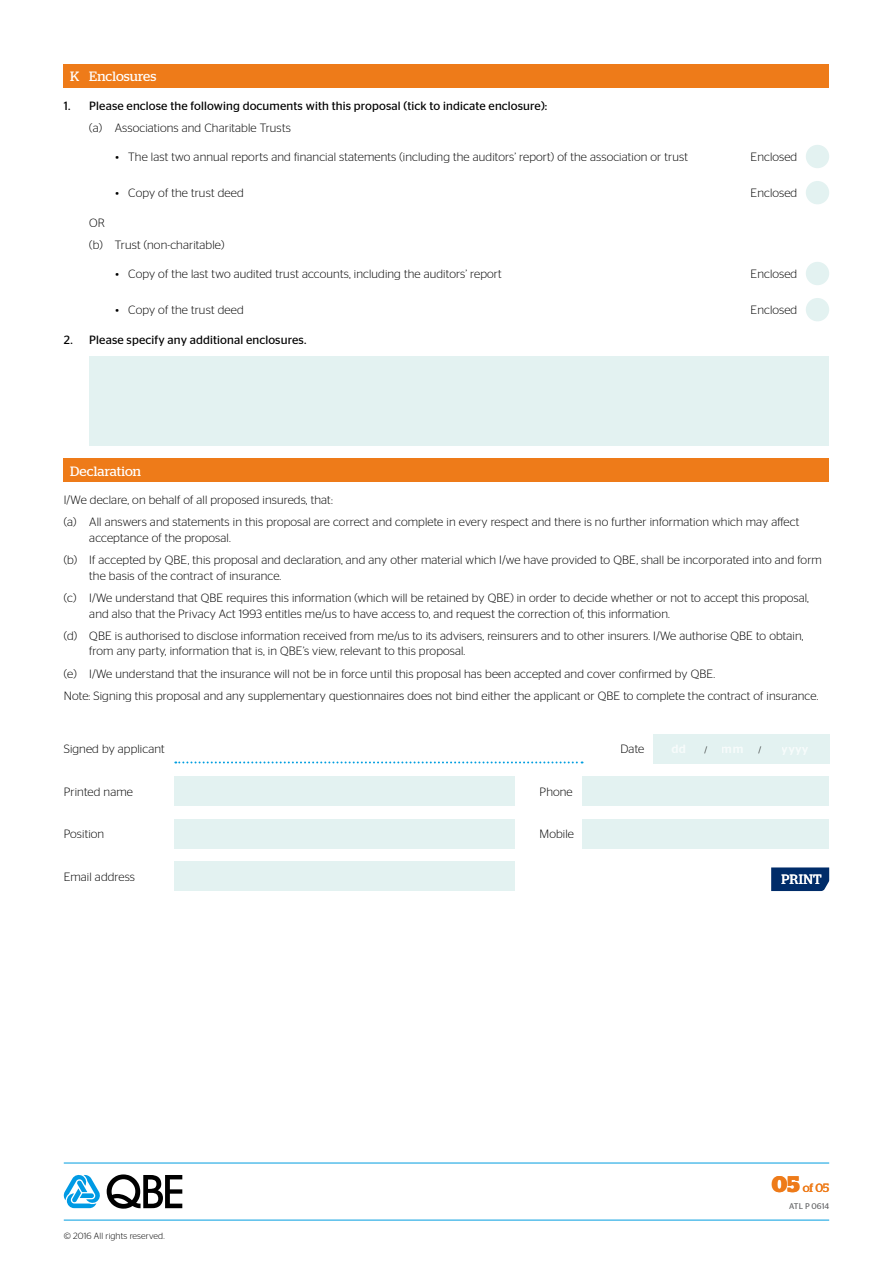
<style>
.page{position:relative;width:893px;height:1263px;background:#fff}
.page>*{position:absolute;margin:0;border:0;box-sizing:border-box;transform-origin:0 0}
.t1{font:13.5px "Stag";letter-spacing:.01em;color:#fff}
.t2{font:300 12px/22.2px "Stag Sans";letter-spacing:.01em;color:#000}
.t3{font:12px "Stag Sans";letter-spacing:.01em;color:#000}
.t4{font:12px "Stag";color:#ee7b19}
.t5{font:300 9px "Stag Sans";letter-spacing:.01em;color:#000}
.t6{font:8.25px "Stag Sans";color:#646567}
.s1{font-weight:500;font-size:12px;color:#fff}
.s2{font-weight:700;font-size:22.5px}
</style>
<div class="page">
<hr style="left:64px;top:1220px;width:765px;height:1px;background:#009ee0">
<hr style="left:64px;top:1163px;width:765px;height:1px;background:#009ee0">
<svg style="left:107px;top:1174px;width:75px;height:34px"></svg>
<svg style="left:64px;top:1174px;width:36px;height:34px"></svg>
<div style="left:64px;top:64px;width:765px;height:23px;background:#ee7b19"></div>
<div style="left:89px;top:356px;width:740px;height:90px;background:#e3f2f1"></div>
<div style="left:64px;top:458px;width:765px;height:24px;background:#ee7b19"></div>
<svg style="left:175px;top:761px;width:408px;height:2px"></svg>
<div style="left:653px;top:734px;width:177px;height:29px;background:#e3f2f1"></div>
<div style="left:174px;top:861px;width:340px;height:30px;background:#e3f2f1"></div>
<div style="left:174px;top:776px;width:340px;height:30px;background:#e3f2f1"></div>
<div style="left:583px;top:776px;width:246px;height:30px;background:#e3f2f1"></div>
<div style="left:174px;top:819px;width:340px;height:29px;background:#e3f2f1"></div>
<div style="left:583px;top:819px;width:246px;height:29px;background:#e3f2f1"></div>
<svg style="left:771px;top:867px;width:58px;height:24px"></svg>
<div style="left:806px;top:145px;width:23px;height:23px;background:#e3f2f1;border-radius:50%"></div>
<div style="left:806px;top:262px;width:23px;height:23px;background:#e3f2f1;border-radius:50%"></div>
<div style="left:806px;top:181px;width:23px;height:23px;background:#e3f2f1;border-radius:50%"></div>
<div style="left:806px;top:298px;width:23px;height:23px;background:#e3f2f1;border-radius:50%"></div>
<p class="t1" style="left:70px;top:68px;width:88px">K Enclosures</p>
<p class="t3" style="left:64px;top:99px;width:485px">1. Please enclose the following documents with this proposal (tick to indicate enclosure):</p>
<p class="t2" style="left:89px;top:117px;width:203px">(a) Associations and Charitable Trusts</p>
<p class="t2" style="left:115px;top:146px;width:574px">• The last two annual reports and financial statements (including the auditors’ report) of the association or trust</p>
<p class="t2" style="left:89px;top:211px;width:17px">OR</p>
<p class="t2" style="left:115px;top:182px;width:130px">• Copy of the trust deed</p>
<p class="t2" style="left:89px;top:234px;width:137px">(b) Trust (non-charitable)</p>
<p class="t2" style="left:115px;top:263px;width:388px">• Copy of the last two audited trust accounts, including the auditors’ report</p>
<p class="t2" style="left:115px;top:299px;width:130px">• Copy of the trust deed</p>
<p class="t3" style="left:64px;top:333px;width:244px">2. Please specify any additional enclosures.</p>
<p class="t2" style="left:751px;top:146px;width:48px">Enclosed</p>
<p class="t2" style="left:751px;top:182px;width:48px">Enclosed</p>
<p class="t2" style="left:751px;top:263px;width:48px">Enclosed</p>
<p class="t2" style="left:751px;top:299px;width:48px">Enclosed</p>
<p class="t1" style="left:70px;top:463px;width:72px">Declaration</p>
<p class="t2" style="left:64px;top:488px;width:737px">I/We declare, on behalf of all proposed insureds, that:<br>(a) All answers and statements in this proposal are correct and complete in every respect and there is no further information which may affect</p>
<p class="t2" style="left:64px;top:526px;width:759px;text-indent:26px">acceptance of the proposal.<br>(b) If accepted by QBE, this proposal and declaration, and any other material which I/we have provided to QBE, shall be incorporated into and form</p>
<p class="t2" style="left:64px;top:564px;width:747px;text-indent:26px">the basis of the contract of insurance.<br>(c) I/We understand that QBE requires this information (which will be retained by QBE) in order to decide whether or not to accept this proposal,</p>
<p class="t2" style="left:64px;top:602px;width:741px;text-indent:26px">and also that the Privacy Act 1993 entitles me/us to have access to, and request the correction of, this information.<br>(d) QBE is authorised to disclose information received from me/us to its advisers, reinsurers and to other insurers. I/We authorise QBE to obtain,</p>
<p class="t2" style="left:64px;top:640px;width:756px;text-indent:26px">from any party, information that is, in QBE’s view, relevant to this proposal.<br>(e) I/We understand that the insurance will not be in force until this proposal has been accepted and cover confirmed by QBE.<br>Note: Signing this proposal and any supplementary questionnaires does not bind either the applicant or QBE to complete the contract of insurance.</p>
<p class="t2" style="left:64px;top:738px;width:102px">Signed by applicant</p>
<p class="t2" style="left:620px;top:738px;width:25px">Date</p>
<p class="t5" style="left:704px;top:745px;width:58px">/<span class="s1">mm</span>/</p>
<p class="t2" style="left:64px;top:780px;width:71px">Printed name</p>
<p class="t2" style="left:540px;top:780px;width:35px">Phone</p>
<p class="t2" style="left:64px;top:823px;width:42px">Position</p>
<p class="t2" style="left:540px;top:823px;width:36px">Mobile</p>
<p class="t2" style="left:64px;top:865px;width:73px">Email address</p>
<p class="t5" style="left:64px;top:1231px;width:102px">© 2016 All rights reserved.</p>
<p class="t1" style="left:781px;top:872px;width:42px">PRINT</p>
<p class="t4" style="left:772px;top:1181px;width:59px"><span class="s2">05</span> of 05</p>
<p class="t6" style="left:789px;top:1201px;width:42px">ATL P 0614</p>
</div>
